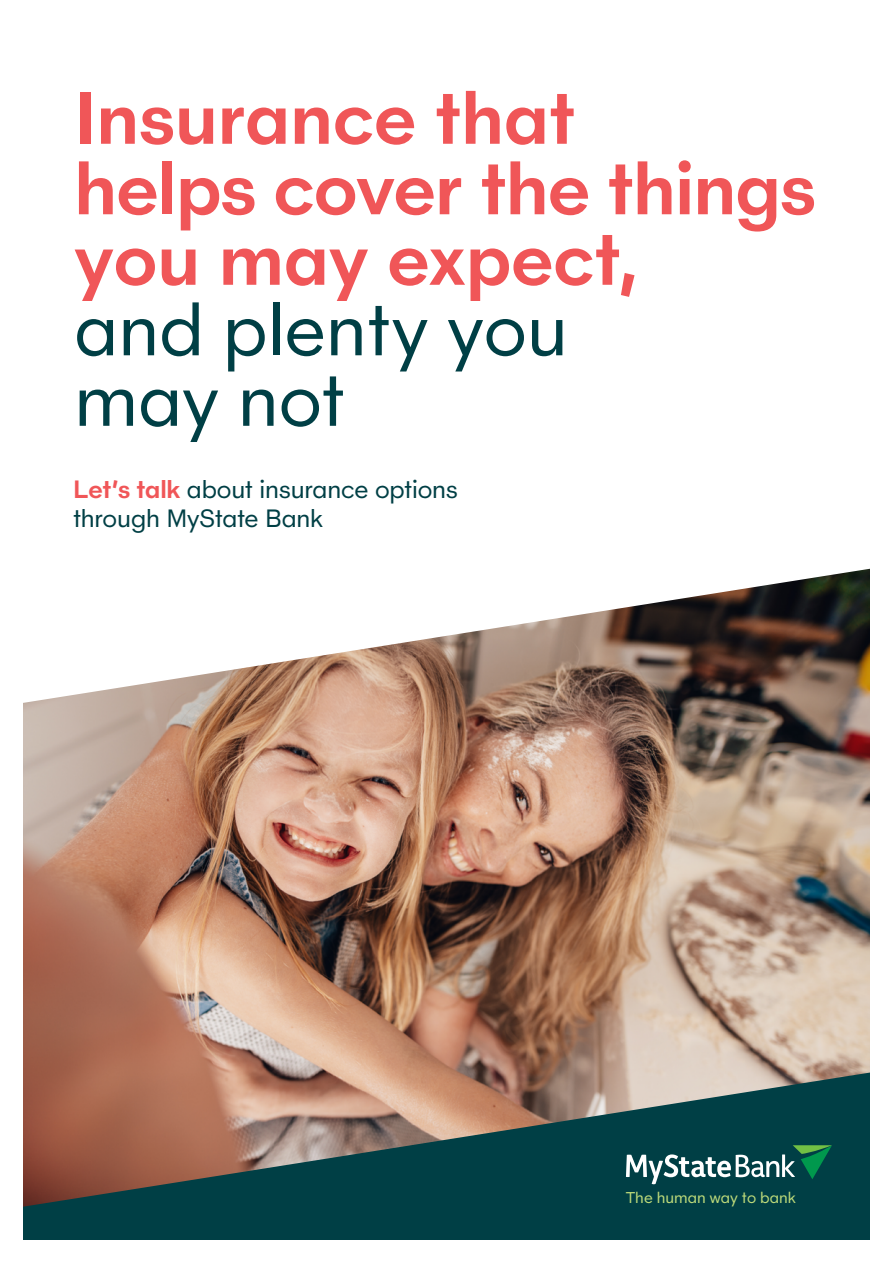
<style>
.page{position:relative;width:893px;height:1263px;background:#fff}
.page>*{position:absolute;margin:0;border:0;box-sizing:border-box;transform-origin:0 0}
.t1{font:600 70.5px/70.5px "Janitor";letter-spacing:-.005em;color:#f05658}
.t2{font:70.5px/70.5px "Janitor";color:#003f45}
.t3{font:24px/28.8px "Janitor";letter-spacing:-.01em;color:#003f45}
.t4{font:15px "Janitor";color:#bdda7a}
.s1{font-weight:600;color:#f05658}
</style>
<div class="page">
<div style="left:23px;top:1210px;width:847px;height:30px;background:#003f45"></div>
<img style="left:23px;top:568px;width:847px;height:642px">
<h1 class="t1" style="left:74px;top:83px;width:743px">Insurance that<br>helps cover the things you may expect,</h1>
<h1 class="t2" style="left:74px;top:294px;width:495px">and plenty you may not</h1>
<p class="t3" style="left:73px;top:474px;width:386px"><span class="s1">Let’s talk</span> about insurance options through MyState Bank</p>
<p class="t4" style="left:626px;top:1188px;width:172px">The human way to bank</p>
</div>
